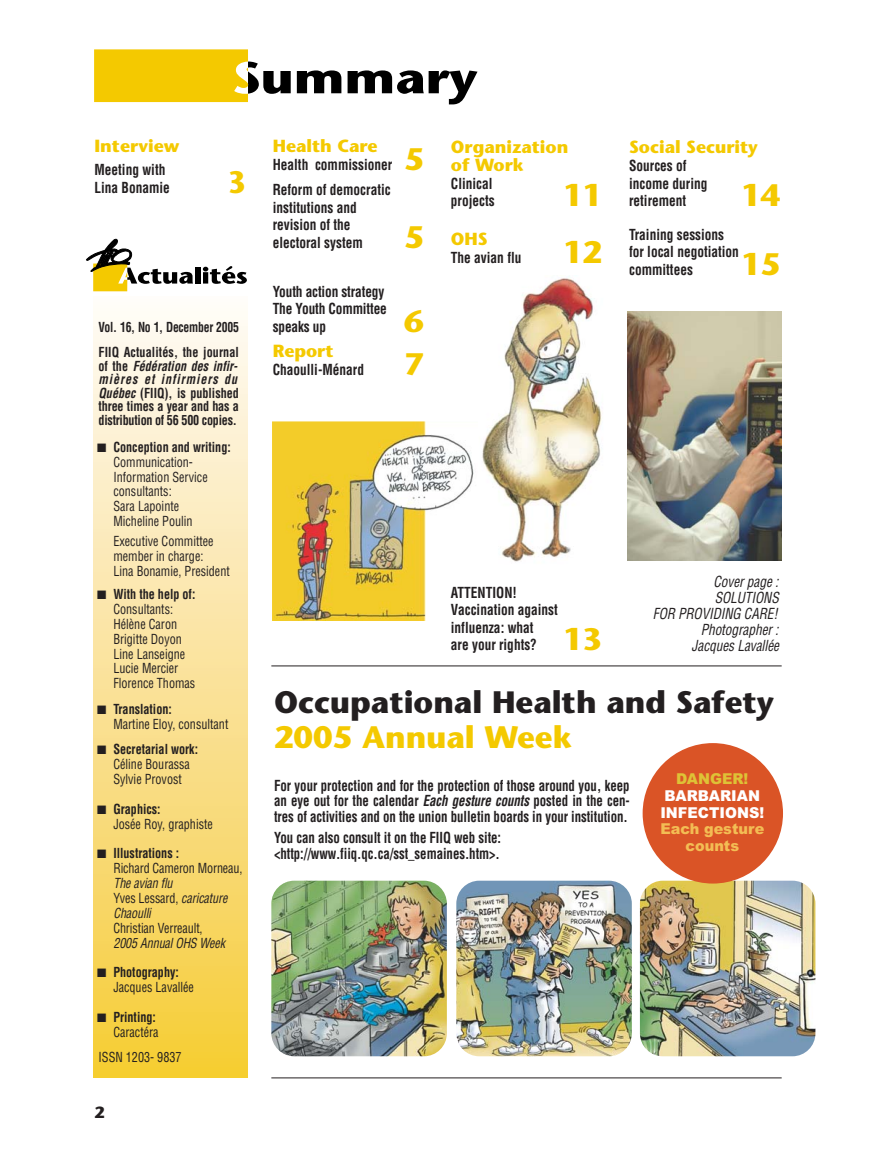
<style>
.page{position:relative;width:877px;height:1153px;background:#fff}
.page>*{position:absolute;margin:0;border:0;box-sizing:border-box;transform-origin:0 0}
.t1{font:700 31.05px "Stone Sans";color:#231f20}
.t2{font:700 31.05px "Stone Sans";color:#f4c900}
.t3{font:700 31.05px "Stone Sans";color:#f4c900;scale:.9 1}
.t4{font:700 17.55px/17.5px "Stone Sans";color:#f4c900}
.t5{font:700 16.2px "Stone Sans";color:#231f20}
.t6{font:900 15px/16.8px "Arial";color:#fff;scale:.96 1}
.t7{font:900 15px/16.8px "Arial";color:#f3bd54;text-align:center;scale:.96 1}
.t8{font:900 15px "Arial";color:#dec236;scale:.96 1}
.t9{font:700 condensed 14.85px/17.5px "Helvetica";color:#231f20;scale:.9 1}
.t10{font:700 condensed 14.85px/15.6px "Helvetica";color:#231f20;text-align:justify;scale:.87 1}
.t11{font:italic condensed 14.85px/16.2px "Helvetica";letter-spacing:-.005em;color:#231f20;text-align:right;scale:.9 1}
.t12{font:condensed 13.5px/14.9px "Helvetica";color:#231f20;scale:.9 1}
.t13{font:700 condensed 13.5px/13.5px "Helvetica";letter-spacing:-.01em;color:#231f20;scale:.9 1}
.t14{font:italic condensed 13.5px/14.9px "Helvetica";letter-spacing:-.01em;color:#231f20;scale:.9 1}
.t15{font:700 condensed 13.5px/25.7px "Helvetica";letter-spacing:.01em;color:#231f20;scale:.87 1}
.s1{font-style:italic}
.s2{font-weight:700}
.s3{font-style:normal}
.s4{font-weight:400}
.s5{font-family:"Stone Sans";font-stretch:normal;font-size:31.05px;color:#f4c900}
</style>
<div class="page">
<img style="left:484px;top:278px;width:118px;height:284px">
<img style="left:272px;top:421px;width:202px;height:199px">
<div style="left:93px;top:296px;width:154px;height:781px;background:linear-gradient(to bottom,#fffaf8,#f6cc38)"></div>
<svg style="left:94px;top:49px;width:197px;height:53px"></svg>
<svg style="left:297px;top:70px;width:44px;height:23px"></svg>
<svg style="left:348px;top:70px;width:130px;height:34px"></svg>
<div style="left:195px;top:267px;width:5px;height:16px;background:#000"></div>
<svg style="left:203px;top:266px;width:44px;height:18px"></svg>
<svg style="left:86px;top:239px;width:107px;height:52px"></svg>
<hr style="left:271px;top:1077px;width:511px;height:1px;background:#231f20">
<hr style="left:271px;top:665px;width:511px;height:1px;background:#231f20">
<img style="left:640px;top:880px;width:175px;height:176px;border-radius:23px">
<img style="left:456px;top:880px;width:176px;height:176px;border-radius:23px">
<img style="left:271px;top:880px;width:176px;height:176px;border-radius:23px">
<svg style="left:636px;top:756px;width:146px;height:123px"></svg>
<div style="left:643px;top:743px;width:140px;height:140px;background:#da5426;border-radius:50%"></div>
<img style="left:628px;top:311px;width:154px;height:249px">
<p class="t4" style="left:94px;top:139px;width:87px">Interview</p>
<p class="t9" style="left:94px;top:162px;width:85px">Meeting with<br>Lina Bonamie</p>
<h1 class="t3" style="left:228px;top:170px;width:21px">3</h1>
<p class="t15" style="left:99px;top:315px;width:163px">Vol. 16, No 1, December 2005<br>FIIQ Actualités, the journal</p>
<p class="t13" style="left:99px;top:360px;width:158px">of the <span class="s1">Fédération des infir&shy;mières et infirmiers du<br>Québec</span> (FIIQ), is published three times a year and has a distribution of 56 500 copies.</p>
<p class="t12" style="left:113px;top:440px;width:132px;text-indent:-16px">■ <span class="s2">Conception and writing:<br></span>Communication-<br>Information Service consultants:<br>Sara Lapointe<br>Micheline Poulin</p>
<p class="t12" style="left:113px;top:535px;width:131px">Executive Committee member in charge:<br>Lina Bonamie, President</p>
<p class="t12" style="left:113px;top:588px;width:93px;text-indent:-16px">■ <span class="s2">With the help of:<br></span>Consultants:<br>Hélène Caron<br>Brigitte Doyon<br>Line Lanseigne<br>Lucie Mercier<br>Florence Thomas</p>
<p class="t12" style="left:113px;top:702px;width:129px;text-indent:-16px">■ <span class="s2">Translation:<br></span>Martine Eloy, consultant</p>
<p class="t12" style="left:97px;top:743px;width:114px;text-align:center">■ <span class="s2">Secretarial work:<br></span>Céline Bourassa<br>Sylvie Provost</p>
<p class="t12" style="left:113px;top:802px;width:112px;text-indent:-16px">■ <span class="s2">Graphics:<br></span>Josée Roy, graphiste</p>
<p class="t12" style="left:113px;top:847px;width:145px;text-indent:-16px">■ <span class="s2">Illustrations :<br></span>Richard Cameron Morneau,</p>
<p class="t14" style="left:113px;top:876px;width:128px">The avian flu<br><span class="s3">Yves Lessard,</span> caricature<br>Chaoulli</p>
<p class="t12" style="left:113px;top:921px;width:101px">Christian Verreault,</p>
<p class="t14" style="left:113px;top:936px;width:126px">2005 Annual OHS Week</p>
<p class="t12" style="left:113px;top:966px;width:91px;text-indent:-16px">■ <span class="s2">Photography:<br></span>Jacques Lavallée</p>
<p class="t13" style="left:97px;top:1010px;width:70px;line-height:14.9px;text-align:right">■ Printing:<br><span class="s4">Caractéra</span></p>
<p class="t12" style="left:99px;top:1051px;width:94px">ISSN 1203- 9837</p>
<p class="t5" style="left:94px;top:1106px;width:12px">2</p>
<p class="t4" style="left:273px;top:139px;width:106px">Health Care</p>
<p class="t9" style="left:273px;top:153px;width:170px;line-height:25.7px">Health commissioner <span class="s5">5<br></span>Reform of democratic</p>
<p class="t9" style="left:273px;top:200px;width:102px">institutions and revision of the electoral system</p>
<h1 class="t2" style="left:404px;top:225px;width:21px">5</h1>
<p class="t9" style="left:273px;top:283px;width:128px">Youth action strategy<br>The Youth Committee speaks up</p>
<h1 class="t2" style="left:404px;top:309px;width:21px">6</h1>
<p class="t4" style="left:273px;top:344px;width:62px">Report</p>
<p class="t9" style="left:273px;top:362px;width:103px">Chaoulli-Ménard</p>
<h1 class="t2" style="left:404px;top:352px;width:21px">7</h1>
<p class="t4" style="left:451px;top:140px;width:119px">Organization of Work</p>
<p class="t9" style="left:451px;top:175px;width:50px">Clinical projects</p>
<h1 class="t2" style="left:563px;top:183px;width:41px">11</h1>
<p class="t4" style="left:451px;top:232px;width:38px">OHS</p>
<p class="t9" style="left:451px;top:250px;width:80px">The avian flu</p>
<h1 class="t2" style="left:563px;top:240px;width:41px">12</h1>
<p class="t4" style="left:629px;top:140px;width:130px">Social Security</p>
<p class="t9" style="left:629px;top:158px;width:89px">Sources of income during retirement</p>
<h1 class="t2" style="left:741px;top:183px;width:41px">14</h1>
<p class="t9" style="left:629px;top:227px;width:124px">Training sessions for local negotiation committees</p>
<h1 class="t2" style="left:741px;top:252px;width:41px">15</h1>
<p class="t11" style="left:653px;top:574px;width:142px">Cover page :<br>SOLUTIONS<br>FOR PROVIDING CARE!<br>Photographer :<br>Jacques Lavallée</p>
<p class="t9" style="left:451px;top:585px;width:170px">ATTENTION!<br>Vaccination against influenza: what<br>are your rights? <span class="s5">13</span></p>
<h1 class="t1" style="left:274px;top:690px;width:502px">Occupational Health and Safety</h1>
<h1 class="t2" style="left:274px;top:725px;width:300px">2005 Annual Week</h1>
<p class="t10" style="left:274px;top:778px;width:410px">For your protection and for the protection of those around you, keep an eye out for the calendar <span class="s1">Each gesture counts</span> posted in the cen&shy;tres of activities and on the union bulletin boards in your institution.</p>
<p class="t10" style="left:274px;top:831px;width:263px">You can also consult it on the FIIQ web site: &lt;http://www.fiiq.qc.ca/sst_semaines.htm&gt;.</p>
<p class="t8" style="left:676px;top:773px;width:77px">DANGER!</p>
<p class="t6" style="left:660px;top:788px;width:110px">BARBARIAN<br>INFECTIONS!</p>
<p class="t7" style="left:660px;top:822px;width:110px">Each gesture counts</p>
</div>
